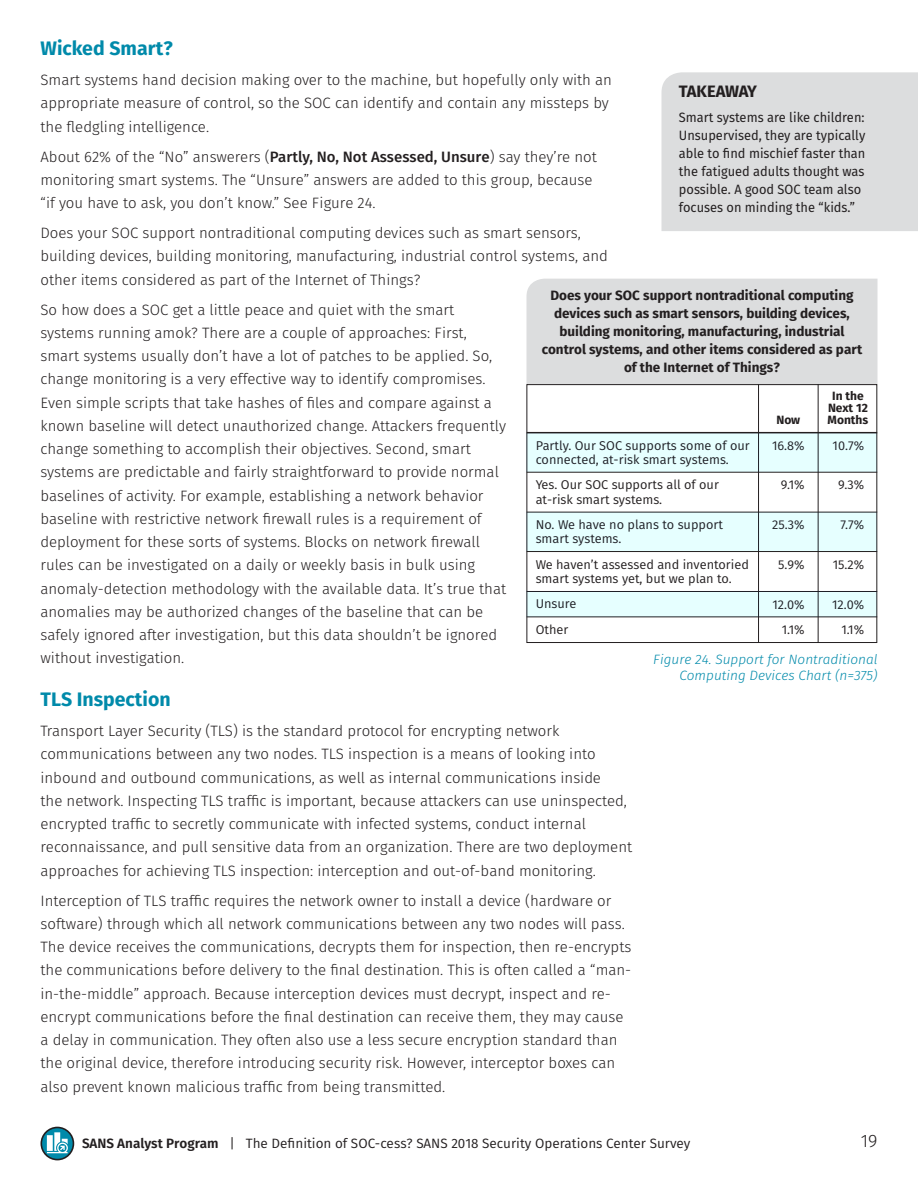
<style>
.page{position:relative;width:918px;height:1188px;background:#fff}
.page>*{position:absolute;margin:0;border:0;box-sizing:border-box;transform-origin:0 0}
.t1{font:700 19.5px "Fira Sans";color:#008aaa}
.t2{font:300 18px "Fira Sans";color:#231f20}
.t3{font:700 16.5px "Fira Sans";letter-spacing:-.02em;color:#231f20}
.t4{font:300 15px/23.2px "Fira Sans";color:#231f20}
.t5{font:700 13.5px/18px "Fira Sans";color:#231f20;text-align:center}
.t6{font:13.5px/18px "Fira Sans";color:#231f20;scale:.95 1}
.t7{font:13.5px "Fira Sans";color:#231f20}
.t8{font:italic 300 13.5px/16.5px "Fira Sans";color:#008aaa;text-align:right}
.t9{font:12.75px/14.4px "Fira Sans";color:#231f20}
.t10{font:700 12px/12px "Fira Sans";color:#231f20;text-align:center}
.s1{font-weight:500}
.s2{font-weight:600}
</style>
<div class="page">
<svg style="left:41px;top:1127px;width:33px;height:33px"></svg>
<svg style="left:42px;top:1128px;width:31px;height:31px"></svg>
<svg style="left:47px;top:1132px;width:21px;height:21px"></svg>
<div style="left:527px;top:279px;width:351px;height:105px;background:#dcddde"></div>
<div style="left:526px;top:384px;width:351px;height:259px;border:1px solid #231f20"></div>
<hr style="left:527px;top:432px;width:350px;height:1px;background:#231f20">
<hr style="left:527px;top:472px;width:350px;height:1px;background:#231f20">
<hr style="left:527px;top:551px;width:350px;height:1px;background:#231f20">
<hr style="left:527px;top:616px;width:350px;height:1px;background:#231f20">
<hr style="left:818px;top:384px;width:1px;height:259px;background:#231f20">
<hr style="left:758px;top:384px;width:1px;height:259px;background:#231f20">
<div style="left:527px;top:433px;width:350px;height:39px;background:#e6ffff"></div>
<div style="left:527px;top:512px;width:350px;height:39px;background:#e6ffff"></div>
<div style="left:527px;top:591px;width:350px;height:25px;background:#e6ffff"></div>
<div style="left:662px;top:72px;width:256px;height:159px;background:#dcddde"></div>
<h1 class="t1" style="left:40px;top:35px;width:134px">Wicked Smart?</h1>
<p class="t4" style="left:40px;top:68px;width:573px">Smart systems hand decision making over to the machine, but hopefully only with an appropriate measure of control, so the SOC can identify and contain any missteps by the fledgling intelligence.</p>
<p class="t4" style="left:40px;top:145px;width:558px">About 62% of the “No” answerers (<span class="s1">Partly, No, Not Assessed, Unsure</span>) say they’re not monitoring smart systems. The “Unsure” answers are added to this group, because “if you have to ask, you don’t know.” See Figure 24.</p>
<p class="t4" style="left:40px;top:221px;width:569px">Does your SOC support nontraditional computing devices such as smart sensors, building devices, building monitoring, manufacturing, industrial control systems, and other items considered as part of the Internet of Things?</p>
<p class="t4" style="left:40px;top:298px;width:467px">So how does a SOC get a little peace and quiet with the smart systems running amok? There are a couple of approaches: First, smart systems usually don’t have a lot of patches to be applied. So, change monitoring is a very effective way to identify compromises.<br>Even simple scripts that take hashes of files and compare against a known baseline will detect unauthorized change. Attackers frequently change something to accomplish their objectives. Second, smart systems are predictable and fairly straightforward to provide normal baselines of activity. For example, establishing a network behavior baseline with restrictive network firewall rules is a requirement of deployment for these sorts of systems. Blocks on network firewall rules can be investigated on a daily or weekly basis in bulk using anomaly-detection methodology with the available data. It’s true that anomalies may be authorized changes of the baseline that can be safely ignored after investigation, but this data shouldn’t be ignored without investigation.</p>
<h1 class="t1" style="left:40px;top:686px;width:132px">TLS Inspection</h1>
<p class="t4" style="left:40px;top:719px;width:593px">Transport Layer Security (TLS) is the standard protocol for encrypting network communications between any two nodes. TLS inspection is a means of looking into inbound and outbound communications, as well as internal communications inside<br>the network. Inspecting TLS traffic is important, because attackers can use uninspected, encrypted traffic to secretly communicate with infected systems, conduct internal reconnaissance, and pull sensitive data from an organization. There are two deployment approaches for achieving TLS inspection: interception and out-of-band monitoring.</p>
<p class="t4" style="left:40px;top:889px;width:592px">Interception of TLS traffic requires the network owner to install a device (hardware or software) through which all network communications between any two nodes will pass.<br>The device receives the communications, decrypts them for inspection, then re-encrypts the communications before delivery to the final destination. This is often called a “man&shy;in-the-middle” approach. Because interception devices must decrypt, inspect and re&shy;encrypt communications before the final destination can receive them, they may cause a delay in communication. They often also use a less secure encryption standard than the original device, therefore introducing security risk. However, interceptor boxes can also prevent known malicious traffic from being transmitted.</p>
<p class="t3" style="left:679px;top:80px;width:80px">TAKEAWAY</p>
<p class="t6" style="left:679px;top:108px;width:198px">Smart systems are like children:<br>Unsupervised, they are typically able to find mischief faster than the fatigued adults thought was possible. A good SOC team also focuses on minding the “kids.”</p>
<p class="t5" style="left:542px;top:286px;width:322px">Does your SOC support nontraditional computing devices such as smart sensors, building devices, building monitoring, manufacturing, industrial control systems, and other items considered as part of the Internet of Things?</p>
<p class="t10" style="left:828px;top:390px;width:42px">In the<br>Next 12<br>Months</p>
<p class="t9" style="left:833px;top:438px;width:33px">10.7%</p>
<p class="t9" style="left:838px;top:478px;width:28px">9.3%</p>
<p class="t9" style="left:841px;top:517px;width:25px">7.7%</p>
<p class="t9" style="left:833px;top:557px;width:33px">15.2%</p>
<p class="t9" style="left:832px;top:591px;width:34px;line-height:25.2px;text-align:right">12.0%<br>1.1%</p>
<p class="t10" style="left:776px;top:414px;width:25px">Now</p>
<p class="t9" style="left:772px;top:438px;width:34px">16.8%</p>
<p class="t9" style="left:781px;top:478px;width:25px">9.1%</p>
<p class="t9" style="left:772px;top:517px;width:34px">25.3%</p>
<p class="t9" style="left:778px;top:557px;width:28px">5.9%</p>
<p class="t9" style="left:772px;top:591px;width:34px;line-height:25.2px;text-align:right">12.0%<br>1.1%</p>
<p class="t9" style="left:536px;top:438px;width:216px">Partly. Our SOC supports some of our connected, at-risk smart systems.</p>
<p class="t9" style="left:536px;top:478px;width:185px">Yes. Our SOC supports all of our at-risk smart systems.</p>
<p class="t9" style="left:536px;top:517px;width:189px">No. We have no plans to support smart systems.</p>
<p class="t9" style="left:536px;top:557px;width:215px">We haven’t assessed and inventoried smart systems yet, but we plan to.</p>
<p class="t9" style="left:536px;top:591px;width:42px;line-height:25.2px">Unsure<br>Other</p>
<p class="t8" style="left:653px;top:651px;width:226px">Figure 24. Support for Nontraditional<br>Computing Devices Chart (n=375)</p>
<p class="t7" style="left:82px;top:1133px;width:610px"><span class="s2">SANS Analyst Program</span> | The Definition of SOC-cess? SANS 2018 Security Operations Center Survey</p>
<p class="t2" style="left:861px;top:1128px;width:18px">19</p>
</div>
